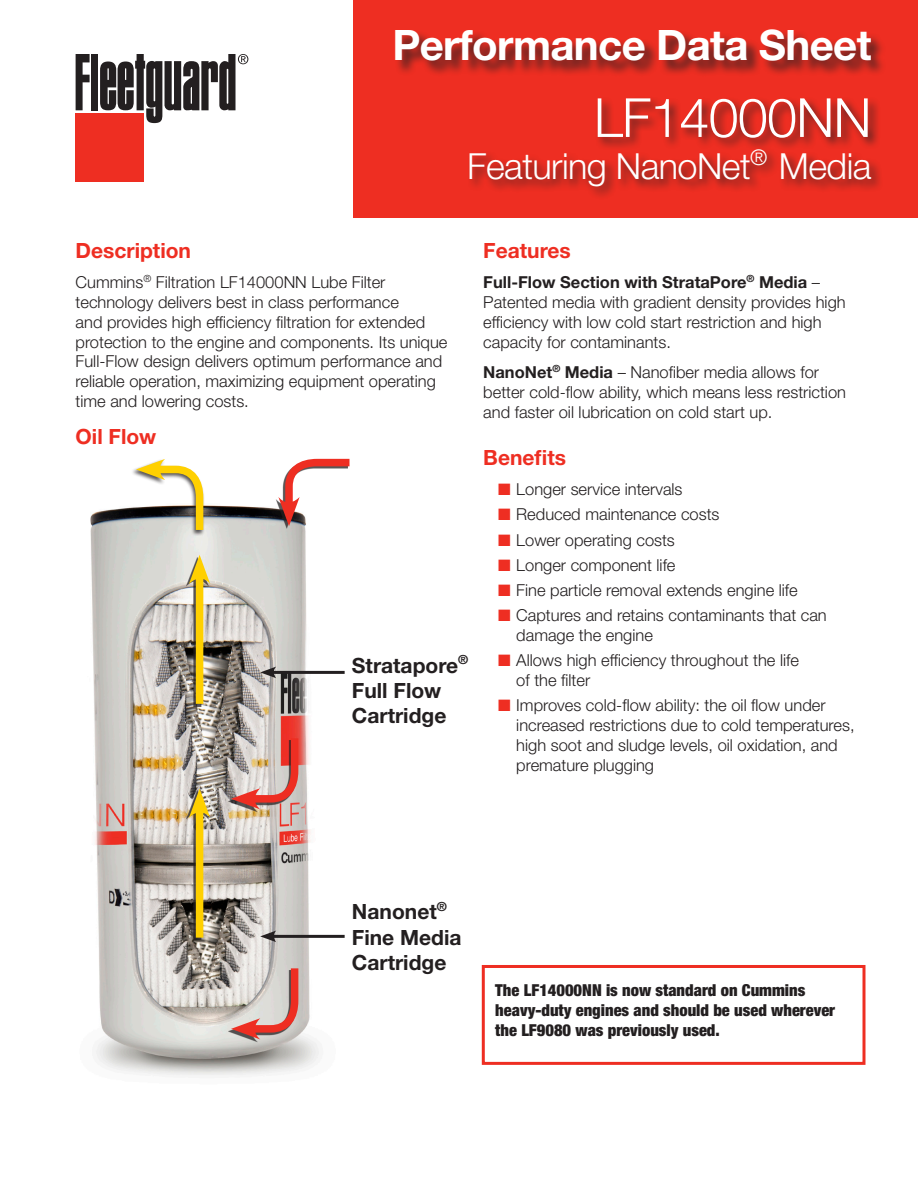
<style>
.page{position:relative;width:918px;height:1188px;background:#fff}
.page>*{position:absolute;margin:0;border:0;box-sizing:border-box;transform-origin:0 0}
.Product_Number{font:300 54px "Helvetica Neue LT Std";letter-spacing:-.015em;color:#fff}
.Product_Name{font:700 42px "Helvetica Neue LT Std";letter-spacing:-.015em;color:#fff}
.Product_Number-2{font:300 36px "Helvetica Neue LT Std";letter-spacing:-.015em;color:#fff}
.labels_small{font:700 21px/25.2px "Helvetica Neue LT Std";color:#231f20}
.Section_Head{font:700 21px "Helvetica Neue LT Std";color:#ee2e22}
.Description_Text{font:300 16.5px/19.8px "Helvetica Neue LT Std";color:#231f20}
.Features{font:300 16.5px/19.8px "Helvetica Neue LT Std";color:#231f20}
.Description_Text-2{font:900 condensed 16.5px/19.8px "Helvetica Neue LT Std";color:#231f20}
.s1{font-weight:700}
.s2{color:#ee2e22}
</style>
<div class="page">
<div style="left:353px;top:0;width:565px;height:217px;background:#ee2e22"></div>
<div style="left:76px;top:114px;width:68px;height:68px;background:#ee2e22"></div>
<div style="left:91px;top:54px;width:7px;height:56px;background:#231f20"></div>
<svg style="left:76px;top:54px;width:14px;height:56px"></svg>
<svg style="left:100px;top:54px;width:148px;height:69px"></svg>
<img style="left:90px;top:505px;width:255px;height:571px">
<div style="left:467px;top:96px;width:417px;height:104px;background:#231f20;opacity:.75"></div>
<div style="left:394px;top:29px;width:492px;height:48px;background:#231f20;opacity:.75"></div>
<div style="left:482px;top:965px;width:384px;height:100px;border:3px solid #ee2e22"></div>
<hr style="left:271px;top:671px;width:74px;height:3px;background:#231f20">
<svg style="left:260px;top:667px;width:16px;height:11px"></svg>
<hr style="left:271px;top:935px;width:74px;height:3px;background:#231f20">
<svg style="left:260px;top:931px;width:16px;height:11px"></svg>
<div style="left:131px;top:458px;width:73px;height:78px;background:#231f20;opacity:.75"></div>
<svg style="left:136px;top:459px;width:71px;height:78px"></svg>
<div style="left:186px;top:557px;width:22px;height:149px;background:#231f20;opacity:.75"></div>
<div style="left:196px;top:572px;width:7px;height:132px;background:#ffd000"></div>
<svg style="left:189px;top:555px;width:21px;height:29px"></svg>
<div style="left:186px;top:790px;width:22px;height:150px;background:#231f20;opacity:.75"></div>
<div style="left:196px;top:806px;width:7px;height:132px;background:#ffd000"></div>
<svg style="left:189px;top:789px;width:21px;height:29px"></svg>
<div style="left:276px;top:461px;width:72px;height:68px;background:#231f20;opacity:.75"></div>
<svg style="left:278px;top:458px;width:72px;height:68px"></svg>
<div style="left:228px;top:740px;width:68px;height:72px;background:#231f20;opacity:.75"></div>
<img style="left:231px;top:731px;width:71px;height:78px">
<div style="left:228px;top:970px;width:68px;height:72px;background:#231f20;opacity:.75"></div>
<svg style="left:231px;top:961px;width:71px;height:78px;background:#d3b2ac"></svg>
<p class="Product_Name" style="left:392px;top:19px;width:481px">Performance Data Sheet</p>
<p class="Product_Number" style="left:594px;top:85px;width:279px">LF14000NN</p>
<p class="Product_Number-2" style="left:467px;top:144px;width:406px">Featuring NanoNet<sup>®</sup> Media</p>
<p class="Section_Head" style="left:76px;top:237px;width:117px">Description</p>
<p class="Description_Text" style="left:76px;top:272px;width:373px">Cummins<sup>®</sup> Filtration LF14000NN Lube Filter technology delivers best in class performance<br>and provides high efficiency filtration for extended protection to the engine and components. Its unique Full-Flow design delivers optimum performance and reliable operation, maximizing equipment operating time and lowering costs.</p>
<p class="Section_Head" style="left:76px;top:423px;width:82px">Oil Flow</p>
<p class="labels_small" style="left:352px;top:652px;width:118px">Stratapore<sup>®</sup></p>
<p class="labels_small" style="left:352px;top:677px;width:96px">Full Flow<br>Cartridge</p>
<p class="Section_Head" style="left:483px;top:237px;width:89px">Features</p>
<p class="Features" style="left:483px;top:272px;width:364px"><span class="s1">Full-Flow Section with StrataPore</span><sup>®</sup> <span class="s1">Media</span> – Patented media with gradient density provides high efficiency with low cold start restriction and high capacity for contaminants.</p>
<p class="Features" style="left:483px;top:362px;width:364px"><span class="s1">NanoNet</span><sup>®</sup> <span class="s1">Media</span> – Nanofiber media allows for better cold-flow ability, which means less restriction and faster oil lubrication on cold start up.</p>
<p class="Section_Head" style="left:483px;top:444px;width:84px">Benefits</p>
<p class="Description_Text" style="left:498px;top:479px;width:186px"><span class="s2">■</span> Longer service intervals</p>
<p class="Description_Text" style="left:498px;top:504px;width:223px"><span class="s2">■</span> Reduced maintenance costs</p>
<p class="Description_Text" style="left:498px;top:529px;width:178px"><span class="s2">■</span> Lower operating costs</p>
<p class="Description_Text" style="left:498px;top:555px;width:179px"><span class="s2">■</span> Longer component life</p>
<p class="Description_Text" style="left:498px;top:580px;width:301px"><span class="s2">■</span> Fine particle removal extends engine life</p>
<p class="Description_Text" style="left:516px;top:605px;width:312px;text-indent:-18px"><span class="s2">■</span> Captures and retains contaminants that can damage the engine</p>
<p class="Description_Text" style="left:516px;top:650px;width:284px;text-indent:-18px"><span class="s2">■</span> Allows high efficiency throughout the life of the filter</p>
<p class="Description_Text" style="left:516px;top:695px;width:340px;text-indent:-18px"><span class="s2">■</span> Improves cold-flow ability: the oil flow under increased restrictions due to cold temperatures, high soot and sludge levels, oil oxidation, and premature plugging</p>
<p class="labels_small" style="left:352px;top:899px;width:96px">Nanonet<sup>®</sup></p>
<p class="labels_small" style="left:352px;top:924px;width:111px">Fine Media</p>
<p class="labels_small" style="left:352px;top:949px;width:96px">Cartridge</p>
<p class="Description_Text-2" style="left:495px;top:980px;width:341px">The LF14000NN is now standard on Cummins heavy-duty engines and should be used wherever the LF9080 was previously used.</p>
</div>
